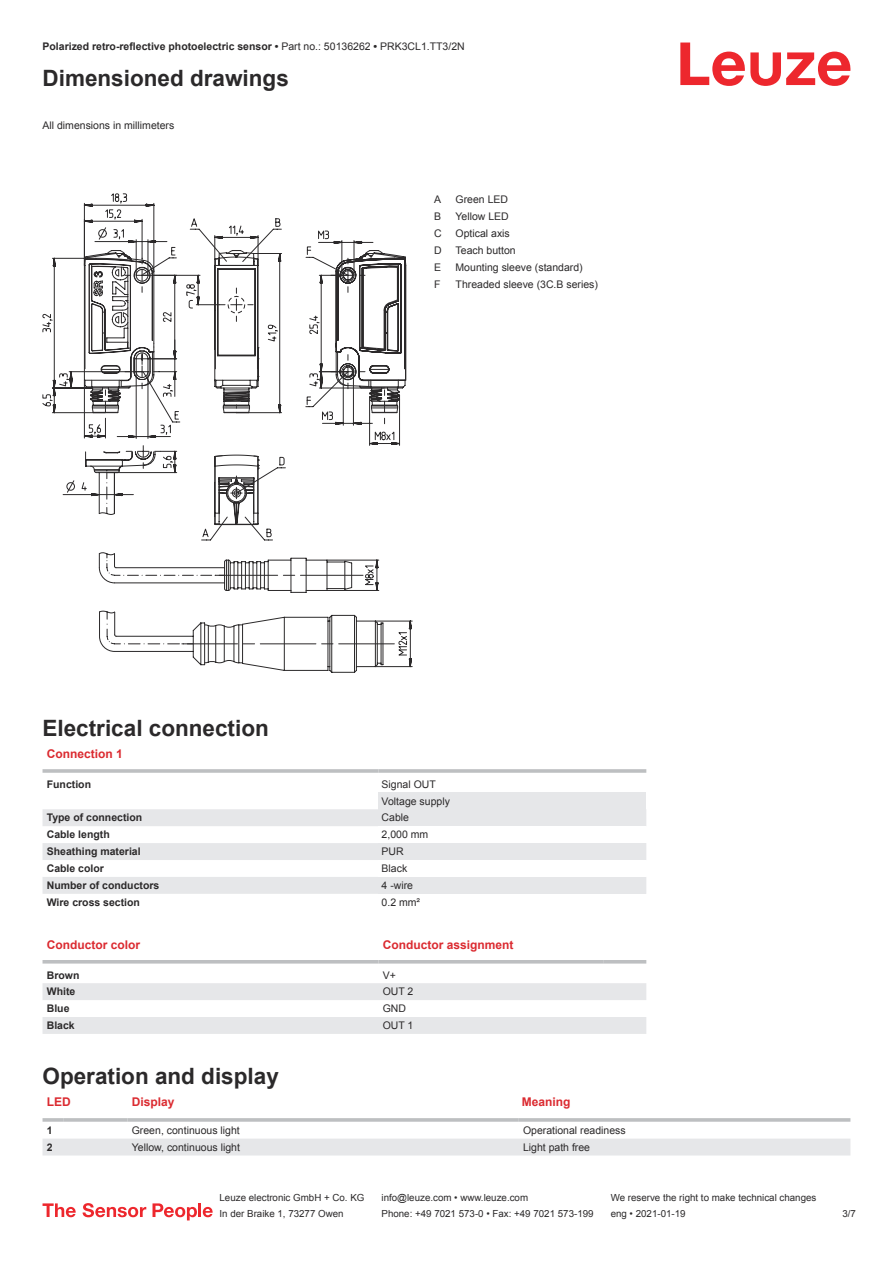
<style>
.page{position:relative;width:893px;height:1263px;background:#fff}
.page>*{position:absolute;margin:0;border:0;box-sizing:border-box;transform-origin:0 0}
.t1{font:700 22.5px "Arial";color:#2b292a}
.t2{font:700 12px "Arial";color:#db2a30}
.t3{font:10.5px/17px "Arial";color:#2b292a}
.t4{font:700 10.5px "Arial";color:#2b292a}
.t5{font:9.75px "Arial";color:#2b292a}
.s1{font-weight:400}
</style>
<div class="page">
<svg style="left:680px;top:43px;width:170px;height:43px"></svg>
<svg style="left:43px;top:809px;width:335px;height:85px;fill:#e6e7e9"></svg>
<hr style="left:43px;top:769px;width:335px;height:4px;background:#bdbfc1">
<hr style="left:378px;top:769px;width:268px;height:4px;background:#c9cacc">
<div style="left:378px;top:792px;width:268px;height:17px;background:#e6e7e9"></div>
<div style="left:378px;top:809px;width:268px;height:17px;background:#e6e7e9"></div>
<div style="left:378px;top:843px;width:268px;height:17px;background:#e6e7e9"></div>
<div style="left:378px;top:877px;width:268px;height:17px;background:#e6e7e9"></div>
<svg style="left:43px;top:963px;width:603px;height:1px"></svg>
<svg style="left:43px;top:983px;width:603px;height:51px"></svg>
<hr style="left:43px;top:960px;width:335px;height:3px;background:#bdbfc1">
<hr style="left:378px;top:960px;width:226px;height:3px;background:#bdbfc1">
<hr style="left:604px;top:960px;width:42px;height:3px;background:#bdbfc1">
<div style="left:43px;top:1139px;width:807px;height:16px;background:#e6e7e9"></div>
<hr style="left:43px;top:1118px;width:21px;height:4px;background:#c6c8c9">
<hr style="left:64px;top:1118px;width:64px;height:4px;background:#c6c8c9">
<hr style="left:128px;top:1118px;width:391px;height:4px;background:#c6c8c9">
<svg style="left:519px;top:1118px;width:331px;height:4px"></svg>
<svg style="left:43px;top:1203px;width:33px;height:14px"></svg>
<svg style="left:83px;top:1203px;width:63px;height:14px"></svg>
<svg style="left:153px;top:1203px;width:44px;height:17px"></svg>
<hr style="left:198px;top:1203px;width:3px;height:14px;background:#ed272d">
<svg style="left:203px;top:1207px;width:10px;height:10px"></svg>
<svg style="left:101px;top:263px;width:312px;height:404px"></svg>
<svg style="left:84px;top:193px;width:111px;height:26px"></svg>
<svg style="left:43px;top:219px;width:352px;height:426px"></svg>
<svg style="left:147px;top:224px;width:259px;height:367px"></svg>
<p class="t4" style="left:43px;top:43px;width:424px">Polarized retro-reflective photoelectric sensor • <span class="s1">Part no.: 50136262</span> • <span class="s1">PRK3CL1.TT3/2N</span></p>
<h1 class="t1" style="left:43px;top:70px;width:248px">Dimensioned drawings</h1>
<p class="t3" style="left:43px;top:117px;width:133px">All dimensions in millimeters</p>
<p class="t3" style="left:434px;top:192px;width:9px">A</p>
<p class="t3" style="left:456px;top:192px;width:54px">Green LED</p>
<p class="t3" style="left:434px;top:209px;width:9px">B</p>
<p class="t3" style="left:456px;top:209px;width:55px">Yellow LED</p>
<p class="t3" style="left:434px;top:226px;width:9px">C</p>
<p class="t3" style="left:456px;top:226px;width:56px">Optical axis</p>
<p class="t3" style="left:434px;top:243px;width:9px">D</p>
<p class="t3" style="left:456px;top:243px;width:62px">Teach button</p>
<p class="t3" style="left:434px;top:260px;width:9px">E</p>
<p class="t3" style="left:456px;top:260px;width:129px">Mounting sleeve (standard)</p>
<p class="t3" style="left:434px;top:277px;width:8px">F</p>
<p class="t3" style="left:456px;top:277px;width:144px">Threaded sleeve (3C.B series)</p>
<h1 class="t1" style="left:43px;top:720px;width:228px">Electrical connection</h1>
<p class="t2" style="left:47px;top:750px;width:78px">Connection 1</p>
<p class="t4" style="left:47px;top:780px;width:46px">Function</p>
<p class="t3" style="left:382px;top:776px;width:70px">Signal OUT<br>Voltage supply</p>
<p class="t4" style="left:47px;top:814px;width:97px">Type of connection</p>
<p class="t3" style="left:382px;top:810px;width:29px">Cable</p>
<p class="t4" style="left:47px;top:831px;width:65px">Cable length</p>
<p class="t3" style="left:382px;top:827px;width:48px">2,000 mm</p>
<p class="t4" style="left:47px;top:848px;width:95px">Sheathing material</p>
<p class="t3" style="left:382px;top:844px;width:24px">PUR</p>
<p class="t4" style="left:47px;top:864px;width:59px">Cable color</p>
<p class="t3" style="left:382px;top:861px;width:27px">Black</p>
<p class="t4" style="left:47px;top:881px;width:114px">Number of conductors</p>
<p class="t3" style="left:382px;top:878px;width:33px">4 -wire</p>
<p class="t4" style="left:47px;top:898px;width:95px">Wire cross section</p>
<p class="t3" style="left:382px;top:895px;width:40px">0.2 mm²</p>
<p class="t2" style="left:47px;top:940px;width:95px">Conductor color</p>
<p class="t2" style="left:383px;top:940px;width:132px">Conductor assignment</p>
<p class="t4" style="left:47px;top:971px;width:34px">Brown</p>
<p class="t3" style="left:383px;top:967px;width:15px">V+</p>
<p class="t4" style="left:47px;top:988px;width:30px">White</p>
<p class="t3" style="left:383px;top:984px;width:32px">OUT 2</p>
<p class="t4" style="left:47px;top:1005px;width:24px">Blue</p>
<p class="t3" style="left:383px;top:1001px;width:25px">GND</p>
<p class="t4" style="left:47px;top:1021px;width:30px">Black</p>
<p class="t3" style="left:383px;top:1018px;width:32px">OUT 1</p>
<h1 class="t1" style="left:43px;top:1068px;width:238px">Operation and display</h1>
<p class="t2" style="left:47px;top:1097px;width:25px">LED</p>
<p class="t2" style="left:132px;top:1097px;width:44px">Display</p>
<p class="t2" style="left:522px;top:1097px;width:50px">Meaning</p>
<p class="t4" style="left:47px;top:1126px;width:7px">1</p>
<p class="t3" style="left:132px;top:1123px;width:109px">Green, continuous light</p>
<p class="t3" style="left:523px;top:1123px;width:104px">Operational readiness</p>
<p class="t4" style="left:47px;top:1143px;width:7px">2</p>
<p class="t3" style="left:132px;top:1139px;width:110px">Yellow, continuous light</p>
<p class="t3" style="left:523px;top:1139px;width:69px">Light path free</p>
<p class="t5" style="left:220px;top:1194px;width:146px">Leuze electronic GmbH + Co. KG</p>
<p class="t5" style="left:381px;top:1194px;width:148px">info@leuze.com • www.leuze.com</p>
<p class="t5" style="left:611px;top:1194px;width:207px">We reserve the right to make technical changes</p>
<p class="t5" style="left:220px;top:1210px;width:126px">In der Braike 1, 73277 Owen</p>
<p class="t5" style="left:381px;top:1210px;width:214px">Phone: +49 7021 573-0 • Fax: +49 7021 573-199</p>
<p class="t5" style="left:611px;top:1210px;width:76px">eng • 2021-01-19</p>
<p class="t5" style="left:842px;top:1210px;width:15px">3 /7</p>
</div>
